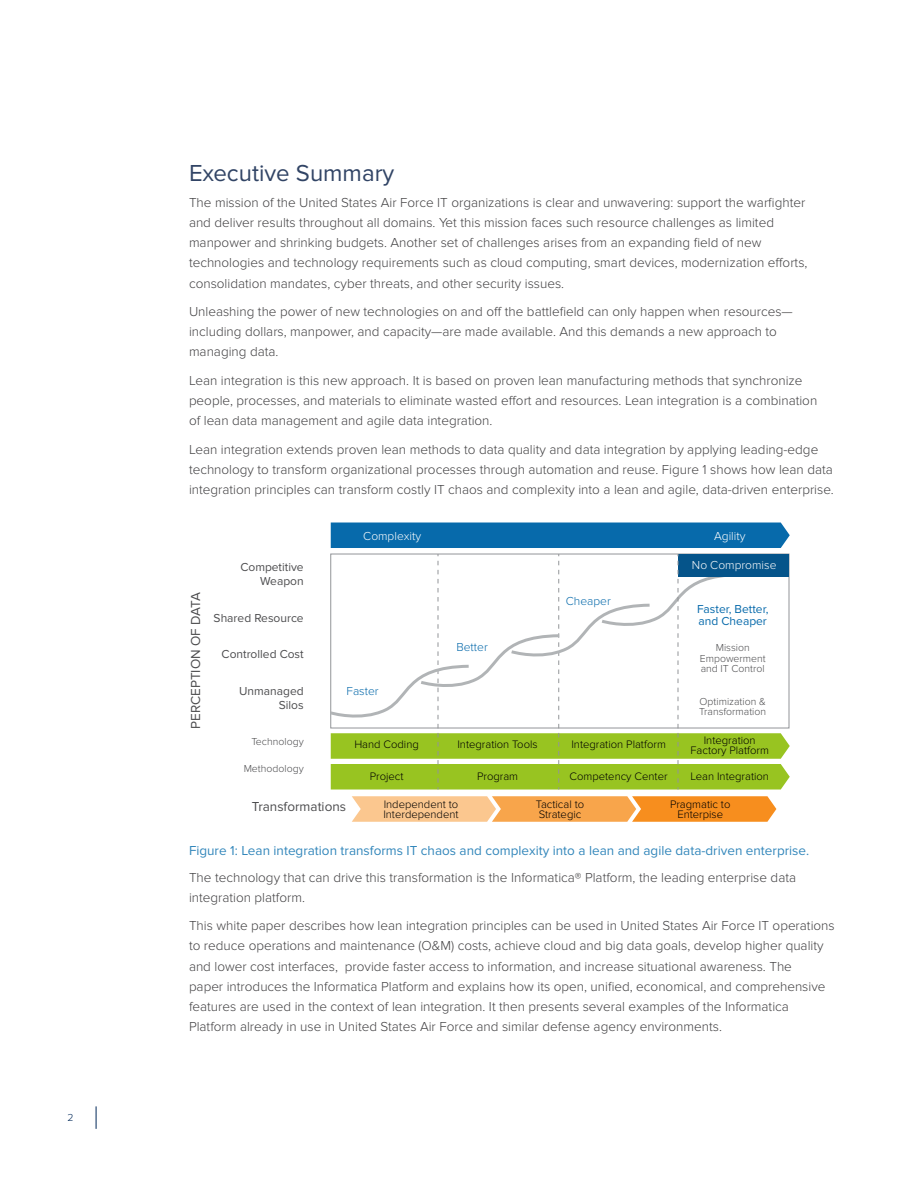
<style>
.page{position:relative;width:918px;height:1188px;background:#fff}
.page>*{position:absolute;margin:0;border:0;box-sizing:border-box;transform-origin:0 0}
.t1{font:24px "Proxima Nova";color:#314465}
.t2{font:300 13.5px/20.2px "Proxima Nova";color:#414042}
.t3{font:13.5px "Proxima Nova";color:#3387bb}
.t4{font:13.5px "Proxima Nova";color:#4d4d4f}
.t5{font:12px/14.4px "Proxima Nova";color:#4d4d4f;text-align:right}
.t6{font:300 12px "Proxima Nova";color:#fff}
.t7{font:12px/12px "Proxima Nova";color:#076aab}
.t8{font:300 12px "Proxima Nova";color:#076aab}
.t9{font:300 11.25px/10.5px "Proxima Nova";color:#000;text-align:center}
.t10{font:300 10.5px/10.5px "Proxima Nova";color:#4d4d4f;text-align:center}
.t11{font:300 10.5px "Proxima Nova";color:#002858}
</style>
<div class="page">
<svg style="left:96px;top:1106px;width:1px;height:23px"></svg>
<svg style="left:352px;top:796px;width:424px;height:26px;background:#f8ad5d"></svg>
<div style="left:331px;top:523px;width:459px;height:25px;background:#076aab"></div>
<svg style="left:331px;top:554px;width:459px;height:236px"></svg>
<p class="t11" style="left:68px;top:1112px;width:8px">2</p>
<h1 class="t1" style="left:189px;top:159px;width:207px">Executive Summary</h1>
<p class="t2" style="left:189px;top:192px;width:620px">The mission of the United States Air Force IT organizations is clear and unwavering: support the warfighter and deliver results throughout all domains. Yet this mission faces such resource challenges as limited manpower and shrinking budgets. Another set of challenges arises from an expanding field of new technologies and technology requirements such as cloud computing, smart devices, modernization efforts, consolidation mandates, cyber threats, and other security issues.</p>
<p class="t2" style="left:189px;top:302px;width:605px">Unleashing the power of new technologies on and off the battlefield can only happen when resources— including dollars, manpower, and capacity—are made available. And this demands a new approach to managing data.</p>
<p class="t2" style="left:189px;top:370px;width:630px">Lean integration is this new approach. It is based on proven lean manufacturing methods that synchronize people, processes, and materials to eliminate wasted effort and resources. Lean integration is a combination of lean data management and agile data integration.</p>
<p class="t2" style="left:189px;top:439px;width:646px">Lean integration extends proven lean methods to data quality and data integration by applying leading-edge technology to transform organizational processes through automation and reuse. Figure 1 shows how lean data integration principles can transform costly IT chaos and complexity into a lean and agile, data-driven enterprise.</p>
<p class="t4" style="left:188px;top:729px;width:138px;rotate:-90deg">PERCEPTION OF DATA</p>
<p class="t5" style="left:240px;top:559px;width:65px">Competitive<br>Weapon</p>
<p class="t5" style="left:214px;top:611px;width:92px">Shared Resource</p>
<p class="t5" style="left:222px;top:647px;width:84px">Controlled Cost</p>
<p class="t5" style="left:239px;top:684px;width:66px">Unmanaged<br>Silos</p>
<p class="t10" style="left:251px;top:737px;width:54px">Technology</p>
<p class="t10" style="left:244px;top:764px;width:62px">Methodology</p>
<p class="t6" style="left:363px;top:529px;width:59px">Complexity</p>
<p class="t6" style="left:714px;top:529px;width:33px">Agility</p>
<p class="t6" style="left:692px;top:558px;width:86px">No Compromise</p>
<p class="t8" style="left:347px;top:684px;width:34px">Faster</p>
<p class="t8" style="left:456px;top:640px;width:33px">Better</p>
<p class="t8" style="left:566px;top:594px;width:47px">Cheaper</p>
<p class="t7" style="left:697px;top:603px;width:73px">Faster, Better, and Cheaper</p>
<p class="t10" style="left:700px;top:643px;width:67px">Mission<br>Empowerment and IT Control</p>
<p class="t10" style="left:699px;top:696px;width:68px;text-align:left">Optimization &amp;<br>Transformation</p>
<p class="t9" style="left:354px;top:739px;width:66px">Hand Coding</p>
<p class="t9" style="left:457px;top:739px;width:82px">Integration Tools</p>
<p class="t9" style="left:571px;top:739px;width:96px">Integration Platform</p>
<p class="t9" style="left:690px;top:735px;width:80px">Integration<br>Factory Platform</p>
<p class="t9" style="left:370px;top:771px;width:35px">Project</p>
<p class="t9" style="left:477px;top:771px;width:43px">Program</p>
<p class="t9" style="left:570px;top:771px;width:100px">Competency Center</p>
<p class="t9" style="left:691px;top:771px;width:80px">Lean Integration</p>
<p class="t4" style="left:252px;top:799px;width:96px">Transformations</p>
<p class="t9" style="left:383px;top:799px;width:77px;text-align:left">Independent to<br>Interdependent</p>
<p class="t9" style="left:536px;top:799px;width:50px;text-align:left">Tactical to<br>Strategic</p>
<p class="t9" style="left:670px;top:799px;width:62px">Pragmatic to<br>Enterpise</p>
<p class="t3" style="left:189px;top:842px;width:622px">Figure 1: Lean integration transforms IT chaos and complexity into a lean and agile data-driven enterprise.</p>
<p class="t2" style="left:189px;top:867px;width:609px">The technology that can drive this transformation is the Informatica® Platform, the leading enterprise data integration platform.</p>
<p class="t2" style="left:189px;top:916px;width:647px">This white paper describes how lean integration principles can be used in United States Air Force IT operations to reduce operations and maintenance (O&amp;M) costs, achieve cloud and big data goals, develop higher quality and lower cost interfaces, provide faster access to information, and increase situational awareness. The<br>paper introduces the Informatica Platform and explains how its open, unified, economical, and comprehensive features are used in the context of lean integration. It then presents several examples of the Informatica Platform already in use in United States Air Force and similar defense agency environments.</p>
</div>
